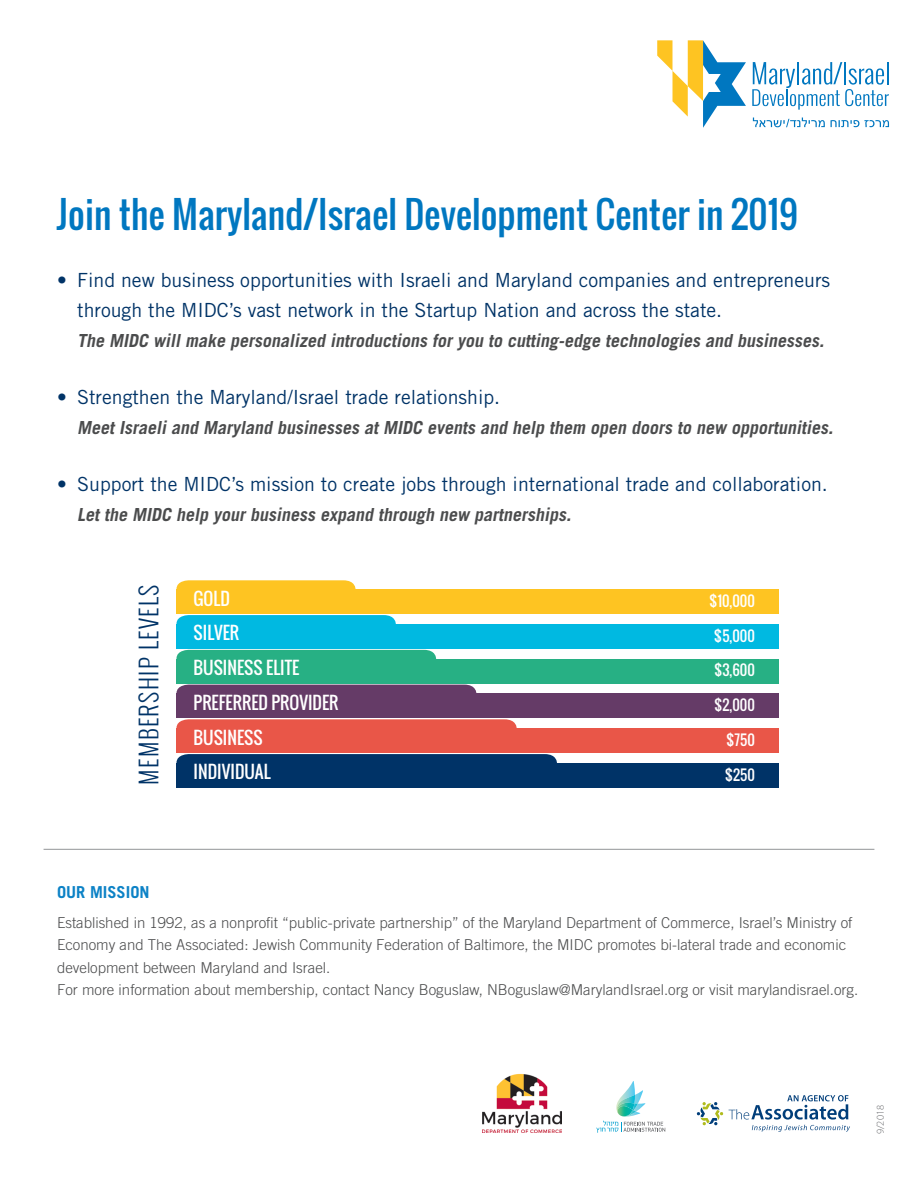
<style>
.page{position:relative;width:918px;height:1188px;background:#fff}
.page>*{position:absolute;margin:0;border:0;box-sizing:border-box;transform-origin:0 0}
.t1{font:36px "Oswald";color:#0077c0}
.t2{font:300 23.7px "Oswald";letter-spacing:.06em;color:#003367}
.t3{font:19.5px/30px "Trade Gothic LT Std";color:#003367}
.t4{font:italic 700 18px "Trade Gothic LT Std";color:#4b4c4d}
.t5{font:17.1px "Oswald";color:#fff}
.t6{font:700 16.5px "Trade Gothic LT Std";color:#0c82c6}
.t7{font:300 15px/22.5px "Trade Gothic LT Std";color:#4b4c4d}
.t8{font:14.1px "Oswald";color:#fff}
.t9{font:300 10.5px "Myriad Pro";color:#6c6d70}
</style>
<div class="page">
<svg style="left:657px;top:40px;width:89px;height:88px"></svg>
<svg style="left:752px;top:62px;width:137px;height:48px"></svg>
<svg style="left:753px;top:118px;width:136px;height:9px"></svg>
<svg style="left:596px;top:1081px;width:69px;height:52px"></svg>
<img style="left:617px;top:1106px;width:16px;height:10px">
<svg style="left:697px;top:1102px;width:26px;height:24px"></svg>
<svg style="left:729px;top:1095px;width:121px;height:37px"></svg>
<img style="left:483px;top:1073px;width:79px;height:60px">
<svg style="left:177px;top:580px;width:179px;height:9px"></svg>
<div style="left:177px;top:589px;width:602px;height:25px;background:#fec422"></div>
<svg style="left:177px;top:615px;width:219px;height:9px"></svg>
<div style="left:177px;top:624px;width:602px;height:25px;background:#00b9e1"></div>
<div style="left:177px;top:650px;width:259px;height:9px;background:#27b084"></div>
<div style="left:177px;top:659px;width:602px;height:25px;background:#27b084"></div>
<div style="left:177px;top:685px;width:299px;height:8px;background:#653b67"></div>
<div style="left:177px;top:693px;width:602px;height:25px;background:#653b67"></div>
<svg style="left:177px;top:719px;width:340px;height:9px"></svg>
<div style="left:177px;top:728px;width:602px;height:25px;background:#e95648"></div>
<svg style="left:177px;top:754px;width:380px;height:9px"></svg>
<div style="left:177px;top:763px;width:602px;height:25px;background:#003367"></div>
<hr style="left:44px;top:849px;width:830px;height:1px;background:#939598">
<p class="t1" style="left:57px;top:188px;width:743px">Join the Maryland/Israel Development Center in 2019</p>
<p class="t3" style="left:77px;top:265px;width:754px;text-indent:-20px">• Find new business opportunities with Israeli and Maryland companies and entrepreneurs through the MIDC’s vast network in the Startup Nation and across the state.</p>
<p class="t4" style="left:77px;top:330px;width:752px">The MIDC will make personalized introductions for you to cutting-edge technologies and businesses.</p>
<p class="t3" style="left:57px;top:382px;width:445px">• Strengthen the Maryland/Israel trade relationship.</p>
<p class="t4" style="left:77px;top:417px;width:761px">Meet Israeli and Maryland businesses at MIDC events and help them open doors to new opportunities.</p>
<p class="t3" style="left:57px;top:469px;width:772px">• Support the MIDC’s mission to create jobs through international trade and collaboration.</p>
<p class="t4" style="left:77px;top:504px;width:499px">Let the MIDC help your business expand through new partnerships.</p>
<p class="t2" style="left:131px;top:785px;width:202px;rotate:-90deg">MEMBERSHIP LEVELS</p>
<p class="t5" style="left:194px;top:585px;width:38px">GOLD</p>
<p class="t8" style="left:709px;top:590px;width:47px">$10,000</p>
<p class="t5" style="left:194px;top:620px;width:47px">SILVER</p>
<p class="t8" style="left:714px;top:625px;width:42px">$5,000</p>
<p class="t5" style="left:194px;top:655px;width:107px">BUSINESS ELITE</p>
<p class="t8" style="left:714px;top:660px;width:42px">$3,600</p>
<p class="t5" style="left:194px;top:690px;width:146px">PREFERRED PROVIDER</p>
<p class="t8" style="left:714px;top:695px;width:42px">$2,000</p>
<p class="t5" style="left:194px;top:724px;width:71px">BUSINESS</p>
<p class="t8" style="left:726px;top:729px;width:30px">$750</p>
<p class="t5" style="left:194px;top:759px;width:79px">INDIVIDUAL</p>
<p class="t8" style="left:725px;top:764px;width:32px">$250</p>
<p class="t6" style="left:57px;top:882px;width:94px">OUR MISSION</p>
<p class="t7" style="left:57px;top:911px;width:803px">Established in 1992, as a nonprofit “public-private partnership” of the Maryland Department of Commerce, Israel’s Ministry of Economy and The Associated: Jewish Community Federation of Baltimore, the MIDC promotes bi-lateral trade and economic development between Maryland and Israel.<br>For more information about membership, contact Nancy Boguslaw, NBoguslaw@MarylandIsrael.org or visit marylandisrael.org.</p>
<p class="t9" style="left:874px;top:1134px;width:31px;rotate:-90deg">9/2018</p>
</div>
